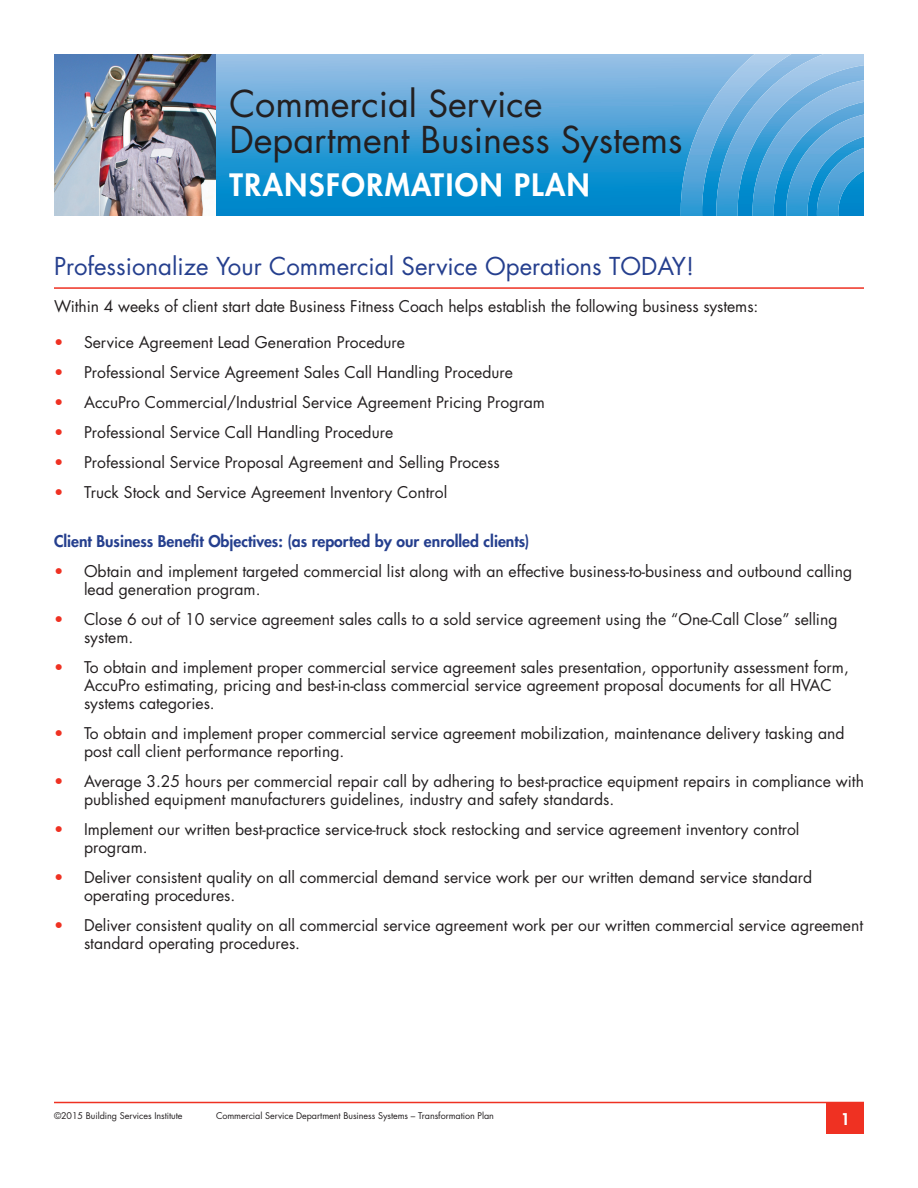
<style>
.page{position:relative;width:918px;height:1188px;background:#fff}
.page>*{position:absolute;margin:0;border:0;box-sizing:border-box;transform-origin:0 0}
.t1{font:36px/36px "Futura";color:#231f20}
.t2{font:800 30px "Futura";letter-spacing:.05em;color:#fff}
.t3{font:24px "Futura";color:#253f8e}
.t4{font:15.75px/18px "Futura";color:#231f20}
.t5{font:800 15.75px "Futura";color:#253f8e}
.t6{font:800 15.75px "Futura";color:#fff}
.t7{font:9px "Futura";letter-spacing:-.005em;color:#231f20}
.s1{color:#ef3122}
</style>
<div class="page">
<svg style="left:216px;top:54px;width:465px;height:162px;background:#42a0d7"></svg>
<svg style="left:681px;top:54px;width:183px;height:162px;background:#5eaadb"></svg>
<hr style="left:54px;top:287px;width:810px;height:2px;background:#ef3122">
<img style="left:54px;top:54px;width:162px;height:162px">
<hr style="left:54px;top:1102px;width:810px;height:1px;background:#ef3122">
<div style="left:826px;top:1102px;width:38px;height:32px;background:#ef3122"></div>
<h1 class="t1" style="left:230px;top:85px;width:455px">Commercial Service<br>Department Business Systems</h1>
<h2 class="t2" style="left:230px;top:165px;width:339px">TRANSFORMATION Plan</h2>
<h3 class="t3" style="left:54px;top:250px;width:642px">Professionalize Your Commercial Service Operations TODAY!</h3>
<p class="t4" style="left:54px;top:297px;width:706px">Within 4 weeks of client start date Business Fitness Coach helps establish the following business systems:</p>
<p class="t4" style="left:54px;top:333px;width:353px"><span class="s1">•</span> Service Agreement Lead Generation Procedure</p>
<p class="t4" style="left:54px;top:363px;width:460px"><span class="s1">•</span> Professional Service Agreement Sales Call Handling Procedure</p>
<p class="t4" style="left:54px;top:393px;width:492px"><span class="s1">•</span> AccuPro Commercial/Industrial Service Agreement Pricing Program</p>
<p class="t4" style="left:54px;top:423px;width:341px"><span class="s1">•</span> Professional Service Call Handling Procedure</p>
<p class="t4" style="left:54px;top:453px;width:447px"><span class="s1">•</span> Professional Service Proposal Agreement and Selling Process</p>
<p class="t4" style="left:54px;top:483px;width:395px"><span class="s1">•</span> Truck Stock and Service Agreement Inventory Control</p>
<p class="t5" style="left:54px;top:531px;width:477px">Client Business Benefit Objectives: (as reported by our enrolled clients)</p>
<p class="t4" style="left:84px;top:562px;width:770px;text-indent:-30px"><span class="s1">•</span> Obtain and implement targeted commercial list along with an effective business-to-business and outbound calling lead generation program.</p>
<p class="t4" style="left:84px;top:610px;width:755px;text-indent:-30px"><span class="s1">•</span> Close 6 out of 10 service agreement sales calls to a sold service agreement using the “One-Call Close” selling system.</p>
<p class="t4" style="left:84px;top:658px;width:766px;text-indent:-30px"><span class="s1">•</span> To obtain and implement proper commercial service agreement sales presentation, opportunity assessment form,<br>AccuPro estimating, pricing and best-in-class commercial service agreement proposal documents for all HVAC systems categories.</p>
<p class="t4" style="left:84px;top:724px;width:762px;text-indent:-30px"><span class="s1">•</span> To obtain and implement proper commercial service agreement mobilization, maintenance delivery tasking and post call client performance reporting.</p>
<p class="t4" style="left:84px;top:772px;width:781px;text-indent:-30px"><span class="s1">•</span> Average 3.25 hours per commercial repair call by adhering to best-practice equipment repairs in compliance with published equipment manufacturers guidelines, industry and safety standards.</p>
<p class="t4" style="left:84px;top:820px;width:717px;text-indent:-30px"><span class="s1">•</span> Implement our written best-practice service-truck stock restocking and service agreement inventory control program.</p>
<p class="t4" style="left:84px;top:868px;width:730px;text-indent:-30px"><span class="s1">•</span> Deliver consistent quality on all commercial demand service work per our written demand service standard operating procedures.</p>
<p class="t4" style="left:84px;top:916px;width:781px;text-indent:-30px"><span class="s1">•</span> Deliver consistent quality on all commercial service agreement work per our written commercial service agreement standard operating procedures.</p>
<p class="t7" style="left:54px;top:1109px;width:130px">©2015 Building Services Institute</p>
<p class="t7" style="left:216px;top:1109px;width:280px">Commercial Service Department Business Systems – Transformation Plan</p>
<p class="t6" style="left:841px;top:1108px;width:11px">1</p>
</div>
